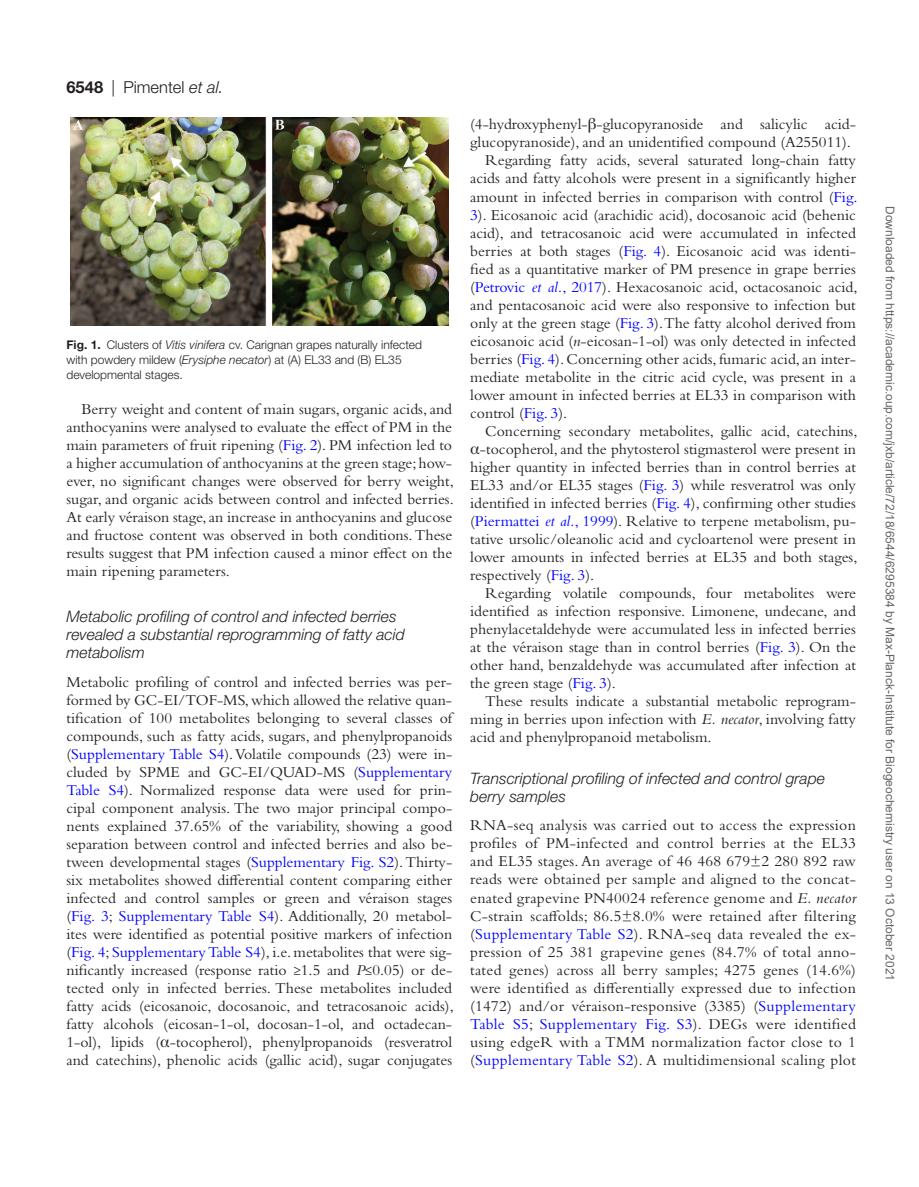
<style>
.page{position:relative;width:919px;height:1187px;background:#fff}
.page>*{position:absolute;margin:0;border:0;box-sizing:border-box;transform-origin:0 0}
.t1{font:300 16.5px "Helvetica Neue LT Std";color:#231f20}
.t2{font:15.75px/18px "Bembo Std";color:#231f20;text-align:justify}
.t3{font:italic 300 15.75px/18px "Helvetica Neue LT Std";color:#231f20}
.t4{font:300 12px/15px "Helvetica Neue LT Std";color:#231f20}
.t5{font:12px "Arial";color:#666}
.s1{font-weight:700}
.s2{font-style:italic}
.s3{color:#00f}
.s4{font-family:"Gandhari Unicode"}
.s5{font-style:italic;color:#00f}
</style>
<div class="page">
<img style="left:70px;top:117px;width:378px;height:208px">
<p class="t1" style="left:66px;top:77px;width:158px"><span class="s1">6548</span> | Pimentel <span class="s2">et al.</span></p>
<p class="t4" style="left:66px;top:337px;width:357px"><span class="s1">Fig. 1.</span> Clusters of <span class="s2">Vitis vinifera</span> cv. Carignan grapes naturally infected with powdery mildew (<span class="s2">Erysiphe necator</span>) at (A) EL33 and (B) EL35 developmental stages.</p>
<p class="t2" style="left:66px;top:399px;width:389px;text-indent:15px">Berry weight and content of main sugars, organic acids, and anthocyanins were analysed to evaluate the effect of PM in the main parameters of fruit ripening (<span class="s3">Fig. 2</span>). PM infection led to a higher accumulation of anthocyanins at the green stage; how&shy;ever, no significant changes were observed for berry weight, sugar, and organic acids between control and infected berries.<br>At early véraison stage, an increase in anthocyanins and glucose and fructose content was observed in both conditions. These results suggest that PM infection caused a minor effect on the main ripening parameters.</p>
<p class="t3" style="left:66px;top:607px;width:340px">Metabolic profiling of control and infected berries revealed a substantial reprogramming of fatty acid metabolism</p>
<p class="t2" style="left:66px;top:672px;width:389px">Metabolic profiling of control and infected berries was per&shy;formed by GC-EI/TOF-MS, which allowed the relative quan&shy;tification of 100 metabolites belonging to several classes of compounds, such as fatty acids, sugars, and phenylpropanoids (<span class="s3">Supplementary Table S4</span>). Volatile compounds (23) were in&shy;cluded by SPME and GC-EI/QUAD-MS (<span class="s3">Supplementary Table S4</span>). Normalized response data were used for prin&shy;cipal component analysis. The two major principal compo&shy;nents explained 37.65% of the variability, showing a good separation between control and infected berries and also be&shy;tween developmental stages (<span class="s3">Supplementary Fig. S2</span>). Thirty&shy;six metabolites showed differential content comparing either infected and control samples or green and véraison stages (<span class="s3">Fig. 3</span>; <span class="s3">Supplementary Table S4</span>). Additionally, 20 metabol&shy;ites were identified as potential positive markers of infection (<span class="s3">Fig. 4</span>; <span class="s3">Supplementary Table S4</span>), i.e. metabolites that were sig&shy;nificantly increased (response ratio ≥1.5 and <span class="s2">P</span>≤0.05) or de&shy;tected only in infected berries. These metabolites included fatty acids (eicosanoic, docosanoic, and tetracosanoic acids), fatty alcohols (eicosan-1-ol, docosan-1-ol, and octadecan-1-ol), lipids (<span class="s4">α</span>-tocopherol), phenylpropanoids (resveratrol and catechins), phenolic acids (gallic acid), sugar conjugates</p>
<p class="t2" style="left:470px;top:115px;width:387px">(4-hydroxyphenyl-<span class="s4">β</span>-glucopyranoside and salicylic acid-</p>
<p class="t2" style="left:470px;top:133px;width:382px">glucopyranoside), and an unidentified compound (A255011).</p>
<p class="t2" style="left:485px;top:151px;width:372px">Regarding fatty acids, several saturated long-chain fatty</p>
<p class="t2" style="left:470px;top:169px;width:387px">acids and fatty alcohols were present in a significantly higher</p>
<p class="t2" style="left:470px;top:187px;width:389px">amount in infected berries in comparison with control (<span class="s3">Fig.</span></p>
<p class="t2" style="left:470px;top:205px;width:387px"><span class="s3">3</span>). Eicosanoic acid (arachidic acid), docosanoic acid (behenic</p>
<p class="t2" style="left:470px;top:223px;width:387px">acid), and tetracosanoic acid were accumulated in infected</p>
<p class="t2" style="left:470px;top:241px;width:387px">berries at both stages (<span class="s3">Fig. 4</span>). Eicosanoic acid was identi-</p>
<p class="t2" style="left:470px;top:259px;width:387px">fied as a quantitative marker of PM presence in grape berries</p>
<p class="t2" style="left:470px;top:277px;width:389px">(<span class="s3">Petrovic</span> <span class="s5">et al.</span><span class="s3">, 2017</span>). Hexacosanoic acid, octacosanoic acid,</p>
<p class="t2" style="left:470px;top:295px;width:387px">and pentacosanoic acid were also responsive to infection but</p>
<p class="t2" style="left:470px;top:313px;width:387px">only at the green stage (<span class="s3">Fig. 3</span>).The fatty alcohol derived from</p>
<p class="t2" style="left:470px;top:331px;width:387px">eicosanoic acid (<span class="s2">n</span>-eicosan-1-ol) was only detected in infected</p>
<p class="t2" style="left:470px;top:349px;width:387px">berries (<span class="s3">Fig. 4</span>). Concerning other acids, fumaric acid, an inter-</p>
<p class="t2" style="left:470px;top:367px;width:387px">mediate metabolite in the citric acid cycle, was present in a</p>
<p class="t2" style="left:470px;top:385px;width:387px">lower amount in infected berries at EL33 in comparison with</p>
<p class="t2" style="left:470px;top:403px;width:98px">control (<span class="s3">Fig. 3</span>).</p>
<p class="t2" style="left:485px;top:421px;width:374px">Concerning secondary metabolites, gallic acid, catechins,</p>
<p class="t2" style="left:470px;top:439px;width:387px"><span class="s4">α</span>-tocopherol, and the phytosterol stigmasterol were present in</p>
<p class="t2" style="left:470px;top:457px;width:387px">higher quantity in infected berries than in control berries at</p>
<p class="t2" style="left:470px;top:475px;width:387px">EL33 and/or EL35 stages (<span class="s3">Fig. 3</span>) while resveratrol was only</p>
<p class="t2" style="left:470px;top:493px;width:387px">identified in infected berries (<span class="s3">Fig. 4</span>), confirming other studies</p>
<p class="t2" style="left:470px;top:511px;width:387px">(<span class="s3">Piermattei</span> <span class="s5">et al.</span><span class="s3">, 1999</span>). Relative to terpene metabolism, pu-</p>
<p class="t2" style="left:470px;top:529px;width:387px">tative ursolic/oleanolic acid and cycloartenol were present in</p>
<p class="t2" style="left:470px;top:547px;width:389px">lower amounts in infected berries at EL35 and both stages,</p>
<p class="t2" style="left:470px;top:565px;width:125px">respectively (<span class="s3">Fig. 3</span>).</p>
<p class="t2" style="left:485px;top:583px;width:372px">Regarding volatile compounds, four metabolites were</p>
<p class="t2" style="left:470px;top:601px;width:387px">identified as infection responsive. Limonene, undecane, and</p>
<p class="t2" style="left:470px;top:619px;width:387px">phenylacetaldehyde were accumulated less in infected berries</p>
<p class="t2" style="left:470px;top:637px;width:387px">at the véraison stage than in control berries (<span class="s3">Fig. 3</span>). On the</p>
<p class="t2" style="left:470px;top:655px;width:387px">other hand, benzaldehyde was accumulated after infection at</p>
<p class="t2" style="left:470px;top:673px;width:147px">the green stage (<span class="s3">Fig. 3</span>).</p>
<p class="t2" style="left:485px;top:691px;width:372px">These results indicate a substantial metabolic reprogram-</p>
<p class="t2" style="left:470px;top:709px;width:387px">ming in berries upon infection with <span class="s2">E. necator</span>, involving fatty</p>
<p class="t2" style="left:470px;top:727px;width:243px">acid and phenylpropanoid metabolism.</p>
<p class="t3" style="left:470px;top:769px;width:356px">Transcriptional profiling of infected and control grape berry samples</p>
<p class="t2" style="left:470px;top:816px;width:387px">RNA-seq analysis was carried out to access the expression profiles of PM-infected and control berries at the EL33 and EL35 stages. An average of 46 468 679±2 280 892 raw reads were obtained per sample and aligned to the concat&shy;enated grapevine PN40024 reference genome and <span class="s2">E. necator </span>C-strain scaffolds; 86.5±8.0% were retained after filtering (<span class="s3">Supplementary Table S2</span>). RNA-seq data revealed the ex&shy;pression of 25 381 grapevine genes (84.7% of total anno&shy;tated genes) across all berry samples; 4275 genes (14.6%) were identified as differentially expressed due to infection (1472) and/or véraison-responsive (3385) (<span class="s3">Supplementary Table S5</span>; <span class="s3">Supplementary Fig. S3</span>). DEGs were identified using edgeR with a TMM normalization factor close to 1 (<span class="s3">Supplementary Table S2</span>). A multidimensional scaling plot</p>
<p class="t5" style="left:894px;top:206px;width:776px;rotate:90deg">Downloaded from https://academic.oup.com/jxb/article/72/18/6544/6295384 by Max-Planck-Institute for Biogeochemistry user on 13 October 2021</p>
</div>
